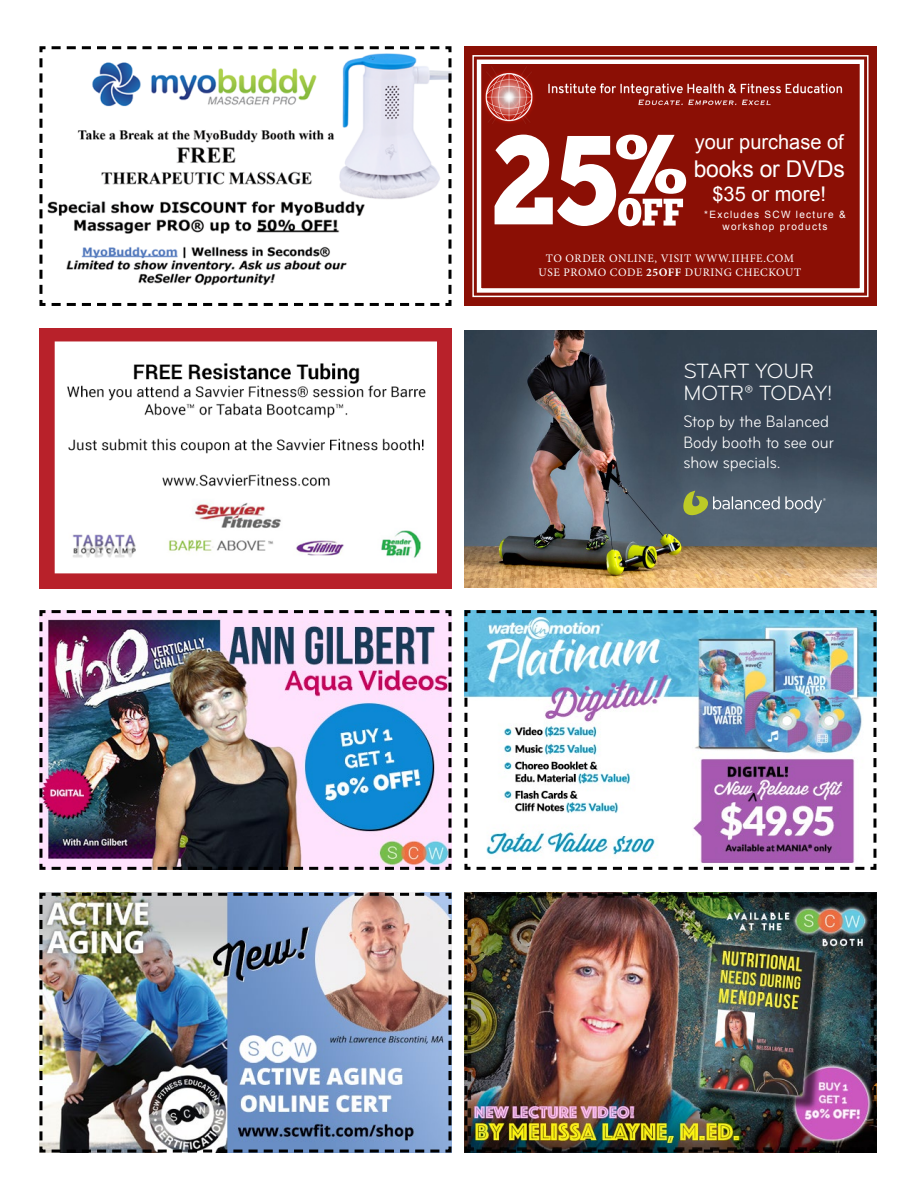
<style>
.page{position:relative;width:918px;height:1188px;background:#fff}
.page>*{position:absolute;margin:0;border:0;box-sizing:border-box;transform-origin:0 0}
.t1{font:23.1px "Arial";letter-spacing:-.01em;color:#fff}
.t2{font:21.45px/21.5px "Bryant Pro";letter-spacing:-.015em;color:#fff}
.t3{font:20.25px "Arial";color:#fff}
.t4{font:condensed 17.1px/20.5px "Bryant";color:#fff}
.t5{font:11.55px/13.8px "Minion Pro";letter-spacing:.05em;color:#fff;text-align:center}
.t6{font:10.05px/12.1px "Arial";letter-spacing:.13em;color:#fff;text-align:center}
.s1{font-weight:700}
</style>
<div class="page">
<svg style="left:39px;top:46px;width:413px;height:260px"></svg>
<img style="left:464px;top:330px;width:412px;height:258px">
<svg style="left:683px;top:491px;width:143px;height:24px"></svg>
<img style="left:39px;top:329px;width:412px;height:260px">
<div style="left:464px;top:46px;width:412px;height:260px;background:#8b0f05"></div>
<svg style="left:472px;top:55px;width:397px;height:243px"></svg>
<div style="left:477px;top:60px;width:387px;height:233px;border:4px solid #fff"></div>
<svg style="left:495px;top:135px;width:191px;height:91px"></svg>
<img style="left:464px;top:610px;width:413px;height:260px">
<img style="left:39px;top:610px;width:413px;height:260px">
<img style="left:39px;top:892px;width:413px;height:261px">
<img style="left:464px;top:892px;width:413px;height:261px">
<h3 class="t3" style="left:695px;top:129px;width:151px">your purchase of</h3>
<h1 class="t1" style="left:694px;top:154px;width:153px">books or DVDs</h1>
<h3 class="t3" style="left:713px;top:181px;width:115px">$35 or more!</h3>
<p class="t6" style="left:704px;top:209px;width:143px">*Excludes SCW lecture &amp; workshop products</p>
<p class="t5" style="left:539px;top:252px;width:264px">TO ORDER ONLINE, VISIT WWW.IIHFE.COM<br>USE PROMO CODE <span class="s1">25OFF</span> DURING CHECKOUT</p>
<h2 class="t2" style="left:683px;top:361px;width:151px">START YOUR<br>MOTR® TODAY!</h2>
<h3 class="t4" style="left:683px;top:411px;width:152px">Stop by the Balanced<br>Body booth to see our show specials.</h3>
</div>
